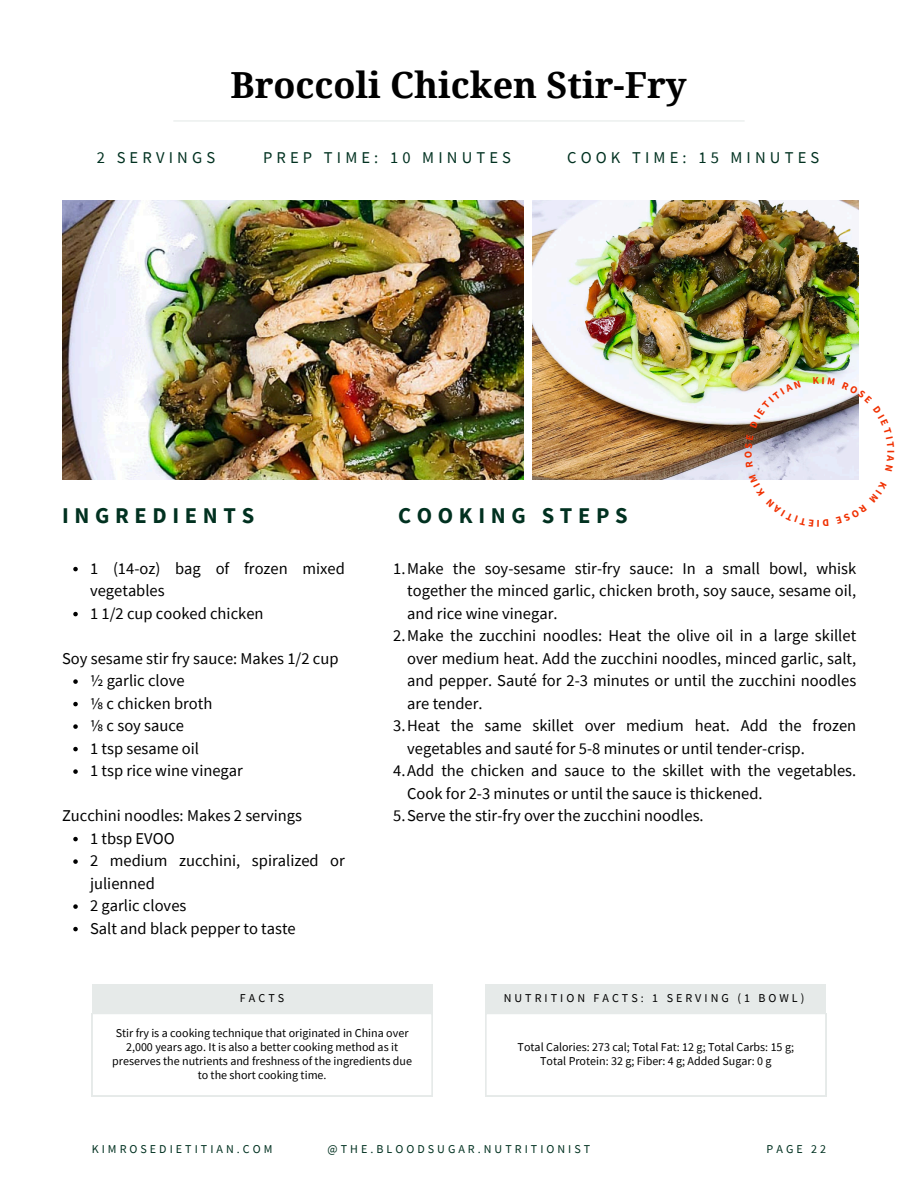
<style>
.page{position:relative;width:918px;height:1188px;background:#fff}
.page>*{position:absolute;margin:0;border:0;box-sizing:border-box;transform-origin:0 0}
.t1{font:700 36px "Droid Serif";color:#000}
.t2{font:700 22.5px "Source Sans Pro";letter-spacing:.25em;color:#013120}
.t3{font:16.5px/22.5px "Source Sans Pro";color:#000}
.t4{font:16.5px "Source Sans Pro";letter-spacing:.25em;color:#013120}
.t5{font:12px/14px "Source Sans Pro";color:#000;text-align:center}
.t6{font:12px "Source Sans Pro";letter-spacing:.25em;color:#013120}
.t7{font:12px "Source Sans Pro";letter-spacing:.25em;color:#000}
.t8{font:700 10.35px "Source Sans Pro";color:#f03000}
</style>
<div class="page">
<svg style="left:73px;top:567px;width:5px;height:4px"></svg>
<svg style="left:73px;top:612px;width:5px;height:4px"></svg>
<svg style="left:73px;top:679px;width:5px;height:5px"></svg>
<svg style="left:73px;top:702px;width:5px;height:4px"></svg>
<svg style="left:73px;top:724px;width:5px;height:5px"></svg>
<svg style="left:73px;top:747px;width:5px;height:4px"></svg>
<svg style="left:73px;top:769px;width:5px;height:5px"></svg>
<svg style="left:73px;top:837px;width:5px;height:4px"></svg>
<svg style="left:73px;top:859px;width:5px;height:5px"></svg>
<svg style="left:73px;top:904px;width:5px;height:5px"></svg>
<svg style="left:73px;top:927px;width:5px;height:4px"></svg>
<hr style="left:173px;top:120px;width:572px;height:2px;background:#e6eae9">
<div style="left:92px;top:985px;width:340px;height:28px;background:#e6eae9"></div>
<svg style="left:92px;top:1013px;width:340px;height:83px"></svg>
<div style="left:486px;top:985px;width:340px;height:28px;background:#e6eae9"></div>
<svg style="left:486px;top:1013px;width:340px;height:83px"></svg>
<img style="left:62px;top:200px;width:461px;height:279px">
<img style="left:532px;top:200px;width:327px;height:279px">
<svg style="left:745px;top:434px;width:9px;height:33px"></svg>
<svg style="left:750px;top:380px;width:51px;height:48px"></svg>
<svg style="left:813px;top:377px;width:22px;height:9px"></svg>
<svg style="left:842px;top:381px;width:17px;height:66px"></svg>
<svg style="left:749px;top:474px;width:80px;height:6px"></svg>
<h1 class="t1" style="left:231px;top:65px;width:458px">Broccoli Chicken Stir-Fry</h1>
<p class="t4" style="left:97px;top:147px;width:120px">2 SERVINGS</p>
<p class="t4" style="left:263px;top:147px;width:250px">PREP TIME: 10 MINUTES</p>
<p class="t4" style="left:567px;top:147px;width:254px">COOK TIME: 15 MINUTES</p>
<p class="t2" style="left:62px;top:501px;width:194px">INGREDIENTS</p>
<h3 class="t3" style="left:90px;top:556px;width:256px">1 (14-oz) bag of frozen mixed vegetables</h3>
<h3 class="t3" style="left:90px;top:601px;width:175px">1 1/2 cup cooked chicken</h3>
<h3 class="t3" style="left:62px;top:646px;width:278px">Soy sesame stir fry sauce: Makes 1/2 cup</h3>
<p class="t3" style="left:90px;top:669px;width:96px">½ garlic clove</p>
<p class="t3" style="left:90px;top:691px;width:124px">⅛ c chicken broth</p>
<p class="t3" style="left:90px;top:714px;width:96px">⅛ c soy sauce</p>
<h2 class="t3" style="left:90px;top:736px;width:111px">1 tsp sesame oil</h2>
<h2 class="t3" style="left:90px;top:759px;width:154px">1 tsp rice wine vinegar</h2>
<p class="t3" style="left:62px;top:804px;width:242px">Zucchini noodles: Makes 2 servings</p>
<p class="t3" style="left:90px;top:826px;width:86px">1 tbsp EVOO</p>
<h4 class="t3" style="left:90px;top:849px;width:256px">2 medium zucchini, spiralized or julienned</h4>
<p class="t3" style="left:90px;top:894px;width:98px">2 garlic cloves</p>
<p class="t3" style="left:90px;top:916px;width:207px">Salt and black pepper to taste</p>
<p class="t2" style="left:398px;top:501px;width:231px">COOKING STEPS</p>
<p class="t3" style="left:407px;top:556px;width:451px;text-align:justify;text-indent:-14px">1.Make the soy-sesame stir-fry sauce: In a small bowl, whisk together the minced garlic, chicken broth, soy sauce, sesame oil, and rice wine vinegar.</p>
<p class="t3" style="left:407px;top:624px;width:451px;text-align:justify;text-indent:-14px">2.Make the zucchini noodles: Heat the olive oil in a large skillet over medium heat. Add the zucchini noodles, minced garlic, salt, and pepper. Sauté for 2-3 minutes or until the zucchini noodles are tender.</p>
<h4 class="t3" style="left:407px;top:714px;width:451px;text-indent:-14px">3.Heat the same skillet over medium heat. Add the frozen vegetables and sauté for 5-8 minutes or until tender-crisp.</h4>
<p class="t3" style="left:407px;top:759px;width:451px;text-indent:-14px">4.Add the chicken and sauce to the skillet with the vegetables.<br>Cook for 2-3 minutes or until the sauce is thickened.</p>
<p class="t3" style="left:393px;top:804px;width:312px">5.Serve the stir-fry over the zucchini noodles.</p>
<p class="t5" style="left:240px;top:991px;width:46px">FACTS</p>
<p class="t5" style="left:112px;top:1025px;width:301px">Stir fry is a cooking technique that originated in China over 2,000 years ago. It is also a better cooking method as it preserves the nutrients and freshness of the ingredients due to the short cooking time.</p>
<h5 class="t7" style="left:504px;top:990px;width:302px">NUTRITION FACTS: 1 SERVING (1 BOWL)</h5>
<p class="t5" style="left:518px;top:1040px;width:278px">Total Calories: 273 cal; Total Fat: 12 g; Total Carbs: 15 g;<br>Total Protein: 32 g; Fiber: 4 g; Added Sugar: 0 g</p>
<p class="t6" style="left:92px;top:1141px;width:182px">KIMROSEDIETITIAN.COM</p>
<p class="t6" style="left:328px;top:1141px;width:264px">@THE.BLOODSUGAR.NUTRITIONIST</p>
<p class="t6" style="left:767px;top:1141px;width:61px">PAGE 22</p>
<p class="t8" style="left:898px;top:450px;width:5px;rotate:90deg">I</p>
</div>
